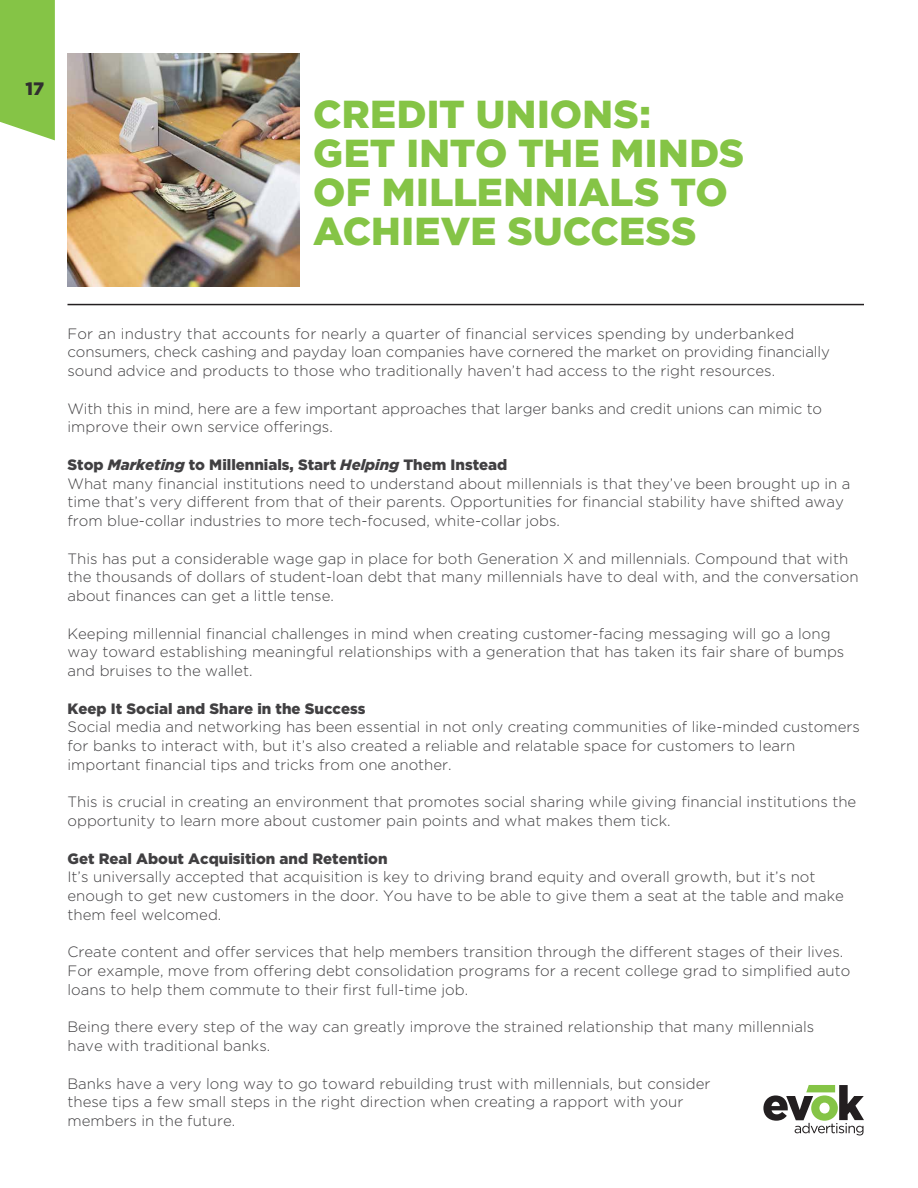
<style>
.page{position:relative;width:918px;height:1188px;background:#fff}
.page>*{position:absolute;margin:0;border:0;box-sizing:border-box;transform-origin:0 0}
.t1{font:900 39px/39px "Gotham";letter-spacing:.005em;color:#85c446}
.t2{font:900 18px "Gotham";color:#302e2f}
.t3{font:300 15px/18.8px "Gotham";color:#414042}
.t4{font:900 15px "Gotham";color:#414042}
.s1{font-weight:900}
.s2{font-weight:900;font-style:italic}
</style>
<div class="page">
<svg style="left:0;top:0;width:55px;height:140px;background:#8cc752"></svg>
<svg style="left:763px;top:1085px;width:101px;height:50px"></svg>
<img style="left:67px;top:54px;width:233px;height:232px">
<hr style="left:68px;top:304px;width:796px;height:1px;background:#231f20">
<p class="t2" style="left:26px;top:78px;width:20px">17</p>
<h1 class="t1" style="left:313px;top:94px;width:433px">CREDIT UNIONS:<br>GET INTO THE MINDS<br>OF MILLENNIALS TO<br>ACHIEVE SUCCESS</h1>
<p class="t3" style="left:68px;top:324px;width:764px">For an industry that accounts for nearly a quarter of financial services spending by underbanked consumers, check cashing and payday loan companies have cornered the market on providing financially sound advice and products to those who traditionally haven’t had access to the right resources.</p>
<p class="t3" style="left:68px;top:399px;width:756px">With this in mind, here are a few important approaches that larger banks and credit unions can mimic to improve their own service offerings.</p>
<p class="t3" style="left:68px;top:455px;width:784px"><span class="s1">Stop</span> <span class="s2">Marketing</span> <span class="s1">to Millennials, Start</span> <span class="s2">Helping</span> <span class="s1">Them Instead<br></span>What many financial institutions need to understand about millennials is that they’ve been brought up in a time that’s very different from that of their parents. Opportunities for financial stability have shifted away from blue-collar industries to more tech-focused, white-collar jobs.</p>
<p class="t3" style="left:68px;top:549px;width:793px">This has put a considerable wage gap in place for both Generation X and millennials. Compound that with the thousands of dollars of student-loan debt that many millennials have to deal with, and the conversation about finances can get a little tense.</p>
<p class="t3" style="left:68px;top:624px;width:778px">Keeping millennial financial challenges in mind when creating customer-facing messaging will go a long way toward establishing meaningful relationships with a generation that has taken its fair share of bumps and bruises to the wallet.</p>
<p class="t4" style="left:68px;top:700px;width:300px">Keep It Social and Share in the Success</p>
<p class="t3" style="left:68px;top:718px;width:794px">Social media and networking has been essential in not only creating communities of like-minded customers for banks to interact with, but it’s also created a reliable and relatable space for customers to learn important financial tips and tricks from one another.</p>
<p class="t3" style="left:68px;top:793px;width:790px">This is crucial in creating an environment that promotes social sharing while giving financial institutions the opportunity to learn more about customer pain points and what makes them tick.</p>
<p class="t4" style="left:68px;top:850px;width:322px">Get Real About Acquisition and Retention</p>
<p class="t3" style="left:68px;top:868px;width:778px">It’s universally accepted that acquisition is key to driving brand equity and overall growth, but it’s not enough to get new customers in the door. You have to be able to give them a seat at the table and make them feel welcomed.</p>
<p class="t3" style="left:68px;top:943px;width:784px">Create content and offer services that help members transition through the different stages of their lives.<br>For example, move from offering debt consolidation programs for a recent college grad to simplified auto loans to help them commute to their first full-time job.</p>
<p class="t3" style="left:68px;top:1018px;width:748px">Being there every step of the way can greatly improve the strained relationship that many millennials have with traditional banks.</p>
<p class="t3" style="left:68px;top:1074px;width:645px">Banks have a very long way to go toward rebuilding trust with millennials, but consider these tips a few small steps in the right direction when creating a rapport with your members in the future.</p>
</div>
